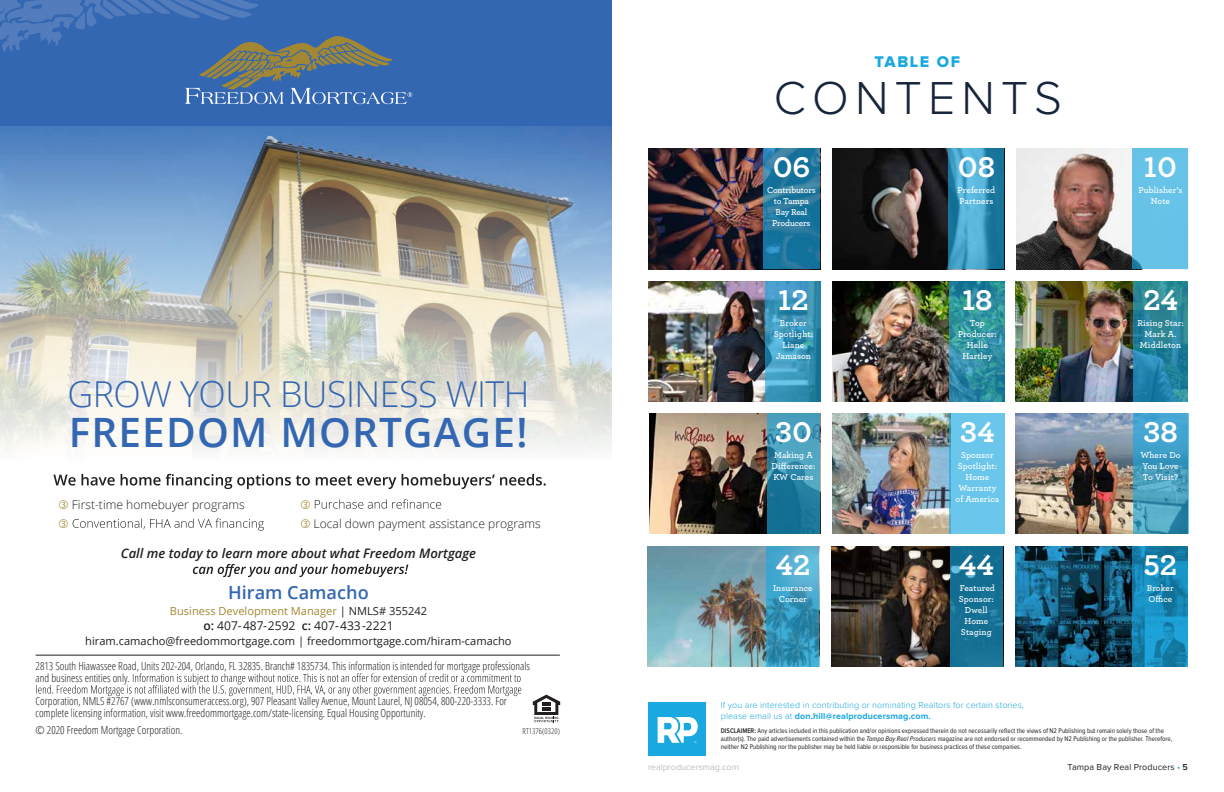
<style>
.page{position:relative;width:1224px;height:792px;background:#fff}
.page>*{position:absolute;margin:0;border:0;box-sizing:border-box;transform-origin:0 0}
.t1{font:300 48px "Proxima Nova";letter-spacing:.13em;color:#16253b}
.t2{font:600 40.5px "Open Sans";letter-spacing:.03em;color:#3467b1}
.t3{font:300 35.7px "Open Sans";letter-spacing:-.015em;color:#3467b1}
.t4{font:700 30px "Archer Pro";color:#fff}
.t5{font:600 18.1px "Open Sans";color:#3467b1}
.t6{font:16.1px "Proxima Nova Extrabld";letter-spacing:.1em;color:#19a8e0}
.t7{font:italic 600 13.1px "Open Sans";color:#231f20}
.t8{font:300 12.1px "Open Sans";color:#231f20}
.t9{font:12.1px "Open Sans";color:#231f20}
.t10{font:300 condensed 11.1px/11.6px "Open Sans";color:#231f20}
.t11{font:11.1px "Open Sans";color:#231f20}
.t12{font:11.1px "Open Sans";color:#a28832}
.t13{font:600 9px/11px "Archer Pro";letter-spacing:.005em;color:#fff;text-align:center}
.t14{font:300 9px/11px "Proxima Nova";letter-spacing:.01em;color:#19a8e0}
.t15{font:600 9px/11px "Archer Pro";letter-spacing:-.025em;color:#fff;text-align:center}
.t16{font:9px "Proxima Nova";letter-spacing:.01em;color:#231f20}
.t17{font:9px "Proxima Nova";color:#bcbec0}
.t18{font:300 condensed 8.1px "Open Sans";letter-spacing:.01em;color:#231f20}
.t19{font:7px/8px "Proxima Nova Cond";color:#231f20}
.s1{color:#231f20}
.s2{font-weight:600}
.s3{font-weight:700}
.s4{font-style:italic}
.s5{color:#19a8e0}
</style>
<div class="page">
<img style="left:0;top:126px;width:612px;height:324px">
<svg style="left:533px;top:695px;width:27px;height:27px"></svg>
<hr style="left:36px;top:655px;width:524px;height:1px;background:#231f20">
<svg style="left:193px;top:564px;width:215px;height:13px"></svg>
<div style="left:0;top:0;width:612px;height:126px;background:#3467b1"></div>
<svg style="left:36px;top:673px;width:485px;height:23px"></svg>
<svg style="left:53px;top:474px;width:493px;height:15px"></svg>
<svg style="left:0;top:0;width:412px;height:104px"></svg>
<img style="left:649px;top:414px;width:118px;height:120px">
<img style="left:648px;top:149px;width:172px;height:120px">
<img style="left:1016px;top:414px;width:117px;height:120px">
<img style="left:648px;top:547px;width:118px;height:120px">
<img style="left:832px;top:149px;width:117px;height:120px">
<svg style="left:949px;top:149px;width:55px;height:120px;background:#3a97bd"></svg>
<svg style="left:763px;top:149px;width:56px;height:120px;background:#20789f"></svg>
<img style="left:833px;top:281px;width:117px;height:121px">
<img style="left:649px;top:281px;width:117px;height:121px">
<img style="left:833px;top:414px;width:117px;height:120px">
<img style="left:1016px;top:546px;width:117px;height:121px">
<img style="left:1016px;top:149px;width:117px;height:120px">
<img style="left:832px;top:546px;width:172px;height:121px">
<div style="left:648px;top:703px;width:57px;height:53px;background:#19a8e0"></div>
<svg style="left:658px;top:717px;width:40px;height:26px"></svg>
<img style="left:1016px;top:281px;width:117px;height:121px">
<svg style="left:1133px;top:281px;width:55px;height:121px;background:#26859e"></svg>
<svg style="left:767px;top:414px;width:53px;height:120px;background:#3189a9"></svg>
<svg style="left:766px;top:546px;width:53px;height:121px;background:#3d9cc0"></svg>
<div style="left:1133px;top:149px;width:55px;height:120px;background:#66c3e7"></div>
<svg style="left:766px;top:281px;width:55px;height:121px;background:#3a95ba"></svg>
<svg style="left:950px;top:281px;width:55px;height:121px;background:#2d8ea0"></svg>
<div style="left:950px;top:414px;width:55px;height:120px;background:#6ac6ea"></div>
<svg style="left:1133px;top:414px;width:55px;height:120px;background:#44a0c3"></svg>
<svg style="left:1133px;top:546px;width:55px;height:121px;background:#1789b7"></svg>
<div style="left:950px;top:546px;width:53px;height:121px;background:#146f93"></div>
<svg style="left:72px;top:519px;width:192px;height:12px"></svg>
<svg style="left:314px;top:499px;width:127px;height:10px"></svg>
<h3 class="t3" style="left:67px;top:369px;width:464px">GROW YOUR BUSINESS WITH</h3>
<h2 class="t2" style="left:69px;top:405px;width:461px">FREEDOM MORTGAGE!</h2>
<h3 class="t8" style="left:72px;top:496px;width:174px">First-time homebuyer programs</h3>
<h3 class="t8" style="left:314px;top:515px;width:229px">Local down payment assistance programs</h3>
<h3 class="t7" style="left:121px;top:544px;width:357px">Call me today to learn more about what Freedom Mortgage</h3>
<h3 class="t5" style="left:228px;top:580px;width:142px">Hiram Camacho</h3>
<h3 class="t12" style="left:170px;top:603px;width:259px">Business Development Manager <span class="s1">| NMLS# 355242</span></h3>
<h3 class="t9" style="left:203px;top:617px;width:192px"><span class="s2">o:</span> 407-487-2592 <span class="s2">c:</span> 407-433-2221</h3>
<h3 class="t11" style="left:85px;top:634px;width:428px">hiram.camacho@freedommortgage.com | freedommortgage.com/hiram-camacho</h3>
<h3 class="t10" style="left:36px;top:660px;width:496px">2813 South Hiawassee Road, Units 202-204, Orlando, FL 32835. Branch# 1835734. This information is intended for mortgage professionals and business entities only.</h3>
<p class="t10" style="left:36px;top:695px;width:473px">Corporation, NMLS #2767 (www.nmlsconsumeraccess.org), 907 Pleasant Valley Avenue, Mount Laurel, NJ 08054, 800-220-3333. For complete licensing information, visit www.freedommortgage.com/state-licensing. Equal Housing Opportunity.</p>
<h3 class="t10" style="left:36px;top:724px;width:148px">© 2020 Freedom Mortgage Corporation.</h3>
<p class="t18" style="left:523px;top:726px;width:39px">RT1376(0320)</p>
<h3 class="t6" style="left:875px;top:54px;width:87px">TABLE OF</h3>
<h1 class="t1" style="left:774px;top:76px;width:290px">CONTENTS</h1>
<h3 class="t4" style="left:773px;top:144px;width:39px">06</h3>
<p class="t15" style="left:767px;top:184px;width:50px">Contributors to Tampa<br>Bay Real<br>Producers</p>
<h3 class="t4" style="left:778px;top:276px;width:32px">12</h3>
<p class="t13" style="left:774px;top:317px;width:41px">Broker<br>Spotlight:<br>Liane<br>Jamason</p>
<h3 class="t4" style="left:775px;top:408px;width:38px">30</h3>
<p class="t13" style="left:772px;top:449px;width:45px;text-align:left">Making A<br>Difference:<br>KW Cares</p>
<h3 class="t4" style="left:775px;top:541px;width:37px">42</h3>
<p class="t13" style="left:773px;top:582px;width:41px">Insurance<br>Corner</p>
<h3 class="t4" style="left:958px;top:144px;width:39px">08</h3>
<p class="t13" style="left:958px;top:184px;width:39px;text-align:left">Preferred<br>Partners</p>
<h3 class="t4" style="left:962px;top:276px;width:32px">18</h3>
<p class="t13" style="left:958px;top:317px;width:40px">Top<br>Producer:<br>Helle<br>Hartley</p>
<h3 class="t4" style="left:960px;top:408px;width:36px">34</h3>
<p class="t13" style="left:956px;top:449px;width:45px">Sponsor<br>Spotlight:<br>Home<br>Warranty of America</p>
<h3 class="t4" style="left:959px;top:541px;width:37px">44</h3>
<p class="t13" style="left:959px;top:582px;width:38px">Featured<br>Sponsor:<br>Dwell<br>Home<br>Staging</p>
<p class="t14" style="left:721px;top:700px;width:305px">If you are interested in contributing or nominating Realtors for certain stories, please email us at <span class="s3">don.hill@realproducersmag.com.</span></p>
<h3 class="t4" style="left:1144px;top:144px;width:34px">10</h3>
<p class="t13" style="left:1138px;top:184px;width:45px">Publisher’s<br>Note</p>
<h3 class="t4" style="left:1143px;top:276px;width:37px">24</h3>
<p class="t13" style="left:1137px;top:317px;width:48px">Rising Star:<br>Mark A.<br>Middleton</p>
<h3 class="t4" style="left:1143px;top:408px;width:36px">38</h3>
<p class="t13" style="left:1140px;top:449px;width:42px;text-align:left">Where Do<br>You Love<br>To Visit?</p>
<h3 class="t4" style="left:1144px;top:541px;width:35px">52</h3>
<p class="t13" style="left:1147px;top:582px;width:28px;text-align:left">Broker<br>Office</p>
<p class="t19" style="left:721px;top:727px;width:453px"><span class="s2">DISCLAIMER:</span> Any articles included in this publication and/or opinions expressed therein do not necessarily reflect the views of N2 Publishing but remain solely those of the author(s). The paid advertisements contained within the <span class="s4">Tampa Bay Real Producers</span> magazine are not endorsed or recommended by N2 Publishing or the publisher. Therefore, neither N2 Publishing nor the publisher may be held liable or responsible for business practices of these companies.</p>
<p class="t17" style="left:648px;top:762px;width:92px">realproducersmag.com</p>
<p class="t16" style="left:1068px;top:762px;width:122px">Tampa Bay Real Producers <span class="s5">•</span> <span class="s2">5</span></p>
</div>
